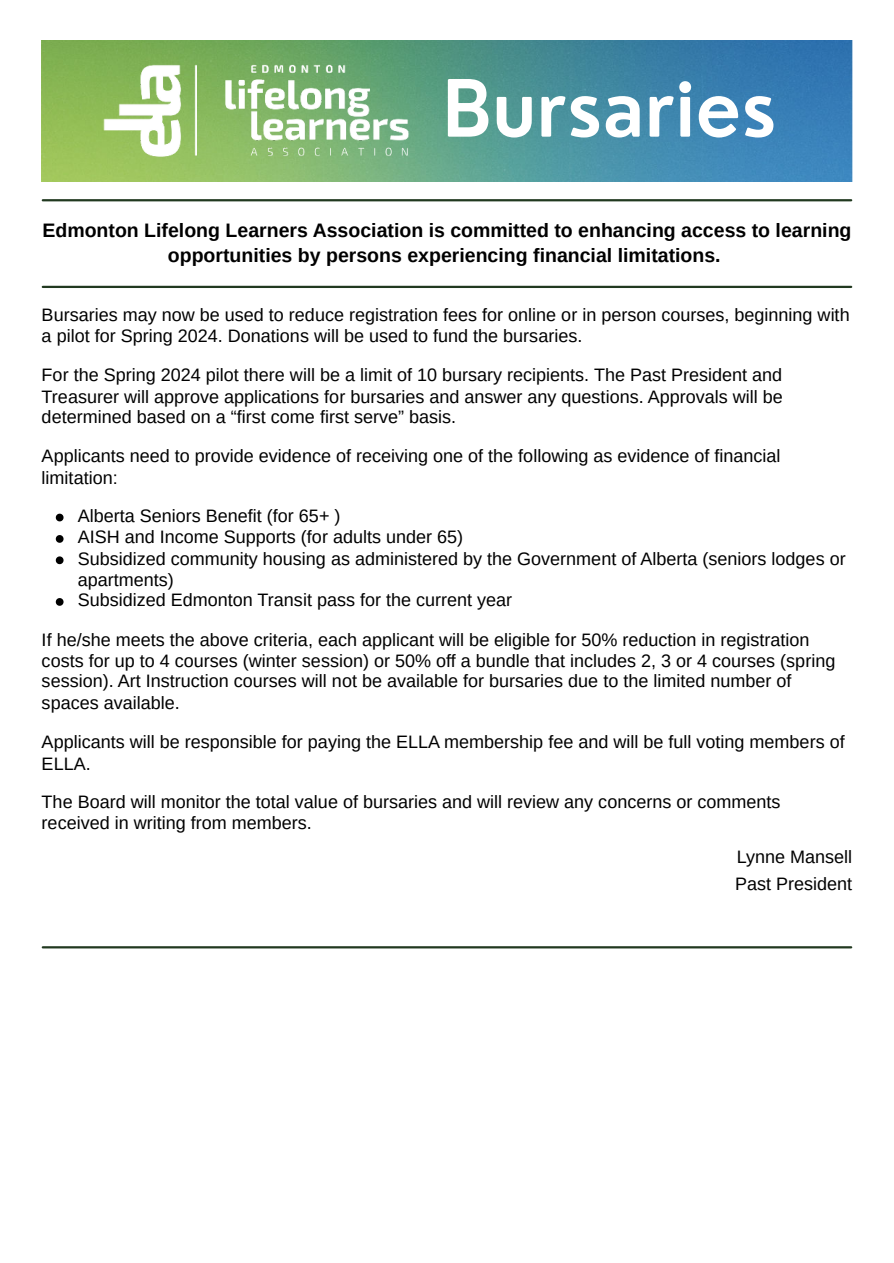
<style>
.page{position:relative;width:894px;height:1263px;background:#fff}
.page>*{position:absolute;margin:0;border:0;box-sizing:border-box;transform-origin:0 0}
.t1{font:600 76.95px "Nourd";color:#fff}
.t2{font:700 19.5px/24.8px "Arimo";color:#000;text-align:center}
.t3{font:18px/21.3px "Arimo";color:#000}
</style>
<div class="page">
<img style="left:42px;top:40px;width:810px;height:141px">
<img style="left:101px;top:62px;width:310px;height:97px">
<hr style="left:43px;top:199px;width:808px;height:2px;background:#213920">
<hr style="left:43px;top:286px;width:808px;height:2px;background:#213920">
<svg style="left:56px;top:514px;width:7px;height:7px"></svg>
<svg style="left:56px;top:535px;width:7px;height:8px"></svg>
<svg style="left:56px;top:556px;width:7px;height:8px"></svg>
<svg style="left:56px;top:598px;width:7px;height:8px"></svg>
<hr style="left:43px;top:946px;width:808px;height:2px;background:#213920">
<h1 class="t1" style="left:442px;top:63px;width:336px">Bursaries</h1>
<p class="t2" style="left:42px;top:219px;width:810px">Edmonton Lifelong Learners Association is committed to enhancing access to learning opportunities by persons experiencing financial limitations.</p>
<p class="t3" style="left:42px;top:304px;width:809px">Bursaries may now be used to reduce registration fees for online or in person courses, beginning with a pilot for Spring 2024. Donations will be used to fund the bursaries.</p>
<p class="t3" style="left:42px;top:365px;width:742px;line-height:20.9px;text-align:justify">For the Spring 2024 pilot there will be a limit of 10 bursary recipients. The Past President and Treasurer will approve applications for bursaries and answer any questions. Approvals will be determined based on a “first come first serve” basis.</p>
<p class="t3" style="left:42px;top:446px;width:740px">Applicants need to provide evidence of receiving one of the following as evidence of financial limitation:</p>
<p class="t3" style="left:78px;top:505px;width:769px">Alberta Seniors Benefit (for 65+ )<br>AISH and Income Supports (for adults under 65)<br>Subsidized community housing as administered by the Government of Alberta (seniors lodges or apartments)<br>Subsidized Edmonton Transit pass for the current year</p>
<p class="t3" style="left:42px;top:629px;width:795px">If he/she meets the above criteria, each applicant will be eligible for 50% reduction in registration costs for up to 4 courses (winter session) or 50% off a bundle that includes 2, 3 or 4 courses (spring session). Art Instruction courses will not be available for bursaries due to the limited number of spaces available.</p>
<p class="t3" style="left:42px;top:731px;width:804px">Applicants will be responsible for paying the ELLA membership fee and will be full voting members of<br>ELLA.</p>
<p class="t3" style="left:42px;top:791px;width:740px">The Board will monitor the total value of bursaries and will review any concerns or comments received in writing from members.</p>
<p class="t3" style="left:735px;top:843px;width:119px;line-height:27px">Lynne Mansell<br>Past President</p>
</div>
